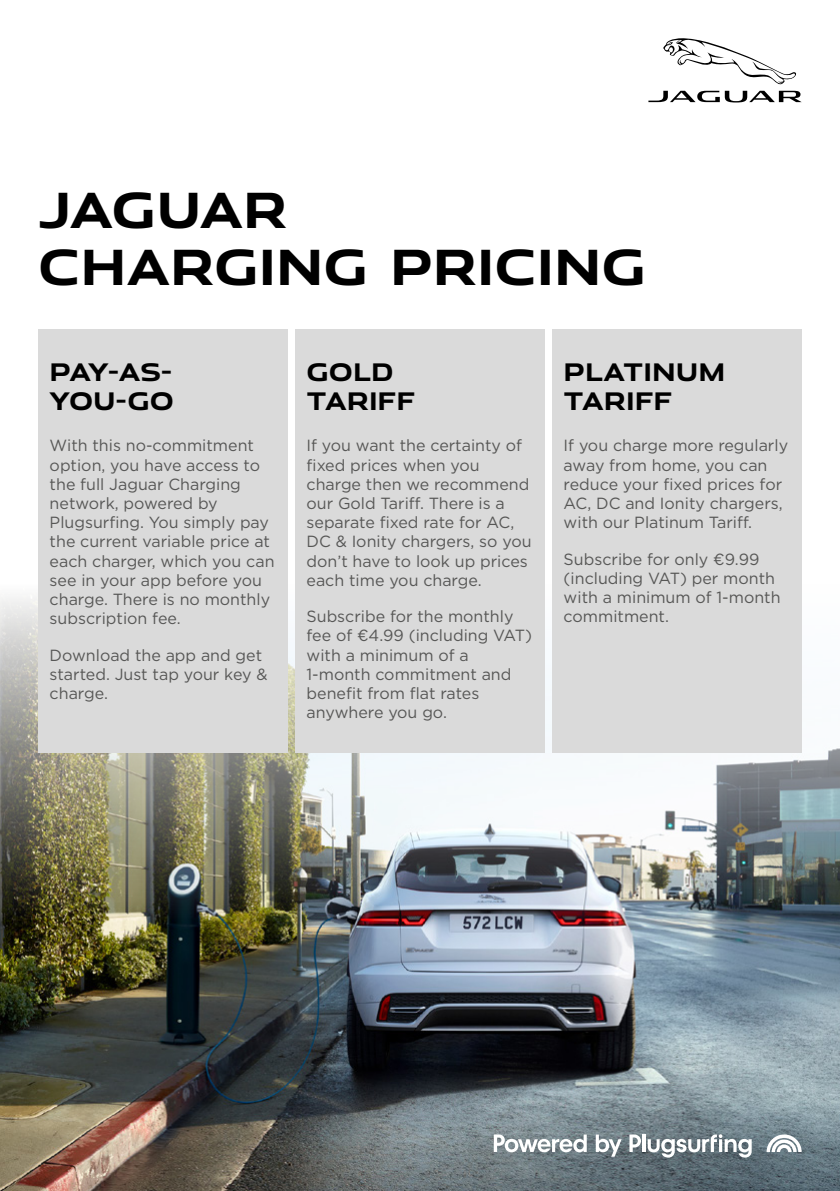
<style>
.page{position:relative;width:840px;height:1191px;background:#fff}
.page>*{position:absolute;margin:0;border:0;box-sizing:border-box;transform-origin:0 0}
.t1{font:700 48.4px/57.6px "Jaguar Modern";color:#000}
.t2{font:700 24.2px/28.8px "Jaguar Modern";color:#000}
.t3{font:700 24.2px/28.8px "Jaguar Modern";letter-spacing:-.02em;color:#000}
.t4{font:16.2px/19.2px "Gotham";color:#575756}
</style>
<div class="page">
<img style="left:0;top:918px;width:839px;height:273px">
<img style="left:0;top:561px;width:839px;height:357px">
<svg style="left:663px;top:38px;width:132px;height:47px"></svg>
<svg style="left:648px;top:91px;width:153px;height:11px"></svg>
<div style="left:38px;top:329px;width:249px;height:423px;background:#dadada"></div>
<div style="left:295px;top:329px;width:249px;height:423px;background:#dadada"></div>
<div style="left:552px;top:329px;width:249px;height:423px;background:#dadada"></div>
<svg style="left:766px;top:1134px;width:35px;height:18px"></svg>
<svg style="left:629px;top:1134px;width:11px;height:18px"></svg>
<hr style="left:642px;top:1134px;width:3px;height:18px;background:#fff">
<svg style="left:647px;top:1134px;width:104px;height:23px"></svg>
<svg style="left:493px;top:1134px;width:93px;height:18px"></svg>
<svg style="left:595px;top:1134px;width:26px;height:22px"></svg>
<h1 class="t1" style="left:38px;top:178px;width:609px">JAGUAR<br>CHARGING PRICING</h1>
<h2 class="t3" style="left:50px;top:356px;width:126px">PAY-AS-<br>YOU-GO</h2>
<p class="t4" style="left:50px;top:436px;width:226px">With this no-commitment option, you have access to the full Jaguar Charging network, powered by<br>Plugsurfing. You simply pay the current variable price at each charger, which you can see in your app before you charge. There is no monthly subscription fee.</p>
<p class="t4" style="left:50px;top:645px;width:219px">Download the app and get started. Just tap your key &amp; charge.</p>
<h2 class="t2" style="left:306px;top:356px;width:110px">GOLD<br>TARIFF</h2>
<p class="t4" style="left:306px;top:436px;width:226px">If you want the certainty of fixed prices when you charge then we recommend our Gold Tariff. There is a separate fixed rate for AC,<br>DC &amp; Ionity chargers, so you don’t have to look up prices each time you charge.</p>
<p class="t4" style="left:306px;top:606px;width:227px">Subscribe for the monthly fee of €4.99 (including VAT) with a minimum of a<br>1-month commitment and benefit from flat rates anywhere you go.</p>
<h2 class="t2" style="left:563px;top:356px;width:163px">PLATINUM<br>TARIFF</h2>
<p class="t4" style="left:563px;top:436px;width:226px">If you charge more regularly away from home, you can reduce your fixed prices for<br>AC, DC and Ionity chargers, with our Platinum Tariff.</p>
<p class="t4" style="left:563px;top:549px;width:218px">Subscribe for only €9.99 (including VAT) per month with a minimum of 1-month commitment.</p>
</div>
